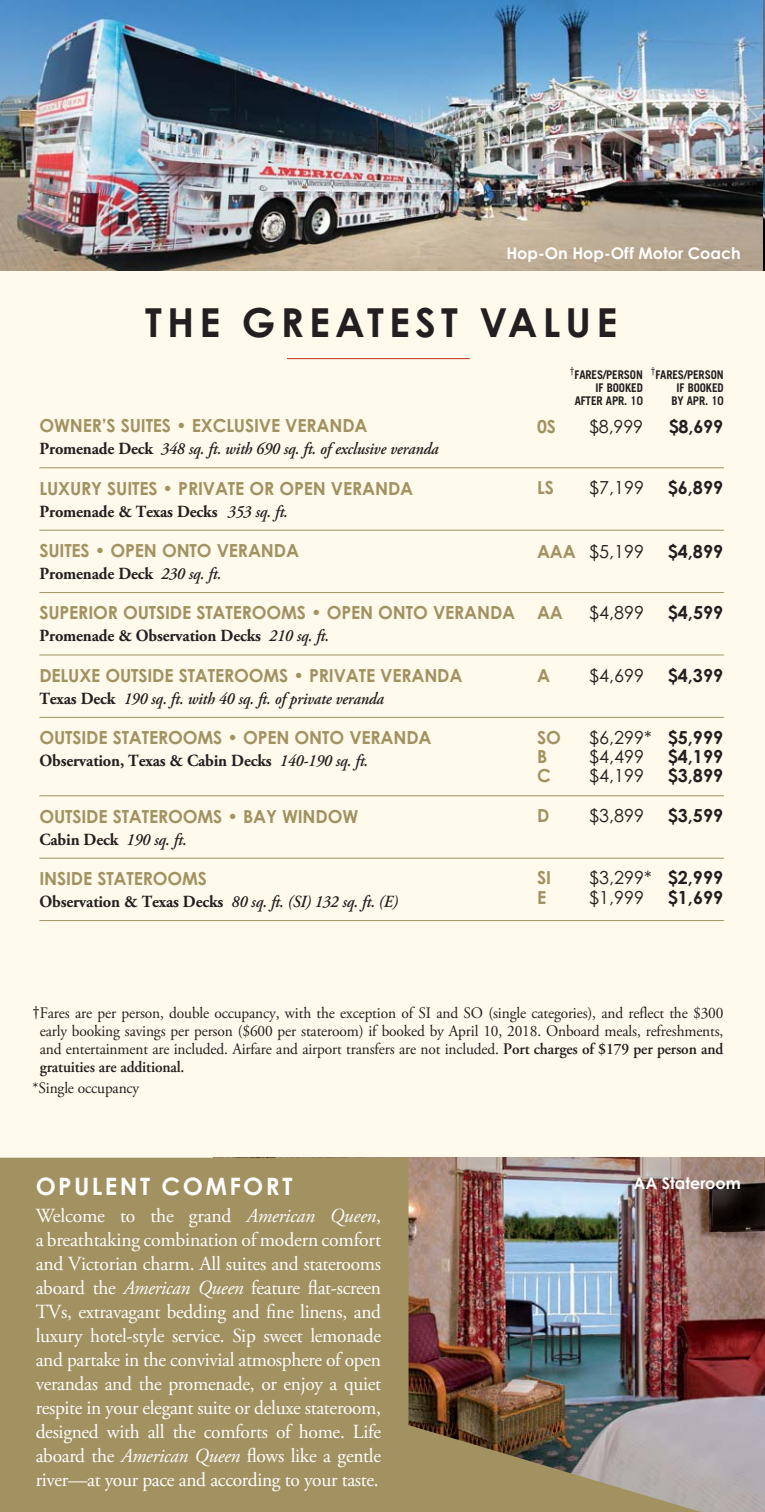
<style>
.page{position:relative;width:765px;height:1512px;background:#fff}
.page>*{position:absolute;margin:0;border:0;box-sizing:border-box;transform-origin:0 0}
.t1{font:700 40px "Century Gothic Std";letter-spacing:.13em;color:#231f20}
.t2{font:700 24px "Century Gothic Std";letter-spacing:.1em;color:#fff}
.t3{font:20px/24px "Adobe Garamond Pro";letter-spacing:-.015em;color:#fff;text-align:justify}
.t4{font:700 18px "Century Gothic Std";letter-spacing:-.01em;color:#a29161}
.t5{font:18px "Century Gothic Std";color:#231f20}
.t6{font:700 18px "Century Gothic Std";color:#231f20}
.t7{font:italic 600 17px "Adobe Garamond Pro";letter-spacing:-.01em;color:#231f20;scale:.92 1}
.t8{font:700 17px "Adobe Garamond Pro";letter-spacing:-.01em;color:#231f20;scale:.96 1}
.t9{font:16px/18px "Adobe Garamond Pro";letter-spacing:-.01em;color:#231f20;text-align:justify;scale:.96 1}
.t10{font:700 16px "Century Gothic Std";color:#fff}
.t11{font:700 12px/13px "Trade Gothic LT Std";letter-spacing:-.01em;color:#231f20;text-align:right;scale:.93 1}
.s1{font-weight:700;font-style:normal}
.s2{font-weight:600;font-style:italic}
.s3{font-weight:700;color:#a29161}
.s4{font-weight:700}
.s5{font-family:"Trade Gothic LT Std";font-weight:700}
.s6{font-weight:600}
.s7{font-style:italic}
</style>
<div class="page">
<div style="left:0;top:0;width:764px;height:1512px;background:#fffaec"></div>
<img style="left:700px;top:1158px;width:64px;height:354px">
<hr style="left:287px;top:358px;width:182px;height:1px;background:#bf311a">
<img style="left:0;top:0;width:764px;height:271px">
<img style="left:0;top:1158px;width:700px;height:354px">
<hr style="left:39px;top:467px;width:684px;height:1px;background:#a29161">
<hr style="left:39px;top:530px;width:684px;height:1px;background:#a29161">
<hr style="left:39px;top:592px;width:684px;height:1px;background:#a29161">
<hr style="left:39px;top:654px;width:684px;height:1px;background:#a29161">
<hr style="left:39px;top:717px;width:684px;height:1px;background:#a29161">
<hr style="left:39px;top:795px;width:684px;height:1px;background:#a29161">
<hr style="left:39px;top:858px;width:684px;height:1px;background:#a29161">
<hr style="left:39px;top:920px;width:684px;height:1px;background:#a29161">
<p class="t10" style="left:506px;top:248px;width:236px">Hop-On Hop-Off Motor Coach</p>
<h1 class="t1" style="left:145px;top:308px;width:473px">THE GREATEST VALUE</h1>
<p class="t4" style="left:39px;top:419px;width:329px">OWNER’S SUITES • EXCLUSIVE VERANDA</p>
<p class="t7" style="left:39px;top:438px;width:435px"><span class="s1">Promenade Deck</span> 348 sq. ft. with 690 sq. ft. of exclusive veranda</p>
<p class="t4" style="left:39px;top:482px;width:375px">LUXURY SUITES • PRIVATE OR OPEN VERANDA</p>
<p class="t8" style="left:39px;top:504px;width:260px">Promenade &amp; Texas Decks <span class="s2">353 sq. ft.</span></p>
<p class="t4" style="left:39px;top:544px;width:261px">SUITES • OPEN ONTO VERANDA</p>
<p class="t8" style="left:39px;top:567px;width:191px">Promenade Deck <span class="s2">230 sq. ft.</span></p>
<p class="t4" style="left:39px;top:606px;width:477px">SUPERIOR OUTSIDE STATEROOMS • OPEN ONTO VERANDA</p>
<p class="t8" style="left:39px;top:629px;width:303px">Promenade &amp; Observation Decks <span class="s2">210 sq. ft.</span></p>
<p class="t4" style="left:39px;top:669px;width:424px">DELUXE OUTSIDE STATEROOMS • PRIVATE VERANDA</p>
<p class="t7" style="left:39px;top:688px;width:375px"><span class="s1">Texas Deck</span> 190 sq. ft. with 40 sq. ft. of private veranda</p>
<p class="t4" style="left:39px;top:731px;width:393px">OUTSIDE STATEROOMS • OPEN ONTO VERANDA</p>
<p class="t8" style="left:39px;top:754px;width:344px">Observation, Texas &amp; Cabin Decks <span class="s2">140-190 sq. ft.</span></p>
<p class="t4" style="left:39px;top:810px;width:320px">OUTSIDE STATEROOMS • BAY WINDOW</p>
<p class="t8" style="left:39px;top:832px;width:155px">Cabin Deck <span class="s2">190 sq. ft.</span></p>
<p class="t4" style="left:39px;top:872px;width:169px">INSIDE STATEROOMS</p>
<p class="t7" style="left:39px;top:891px;width:391px"><span class="s1">Observation &amp; Texas Decks</span> 80 sq. ft. (SI) 132 sq. ft. (E)</p>
<p class="t11" style="left:569px;top:368px;width:80px"><sup>†</sup>FARES/PERSON<br>IF BOOKED<br>AFTER APR. 10</p>
<p class="t11" style="left:650px;top:368px;width:80px"><sup>†</sup>FARES/PERSON<br>IF BOOKED<br>BY APR. 10</p>
<p class="t4" style="left:537px;top:419px;width:20px">0S</p>
<p class="t5" style="left:589px;top:416px;width:55px">$8,999</p>
<p class="t6" style="left:668px;top:419px;width:56px">$8,699</p>
<p class="t4" style="left:537px;top:481px;width:18px">LS</p>
<p class="t5" style="left:589px;top:478px;width:56px">$7,199</p>
<p class="t6" style="left:667px;top:481px;width:57px">$6,899</p>
<p class="t5" style="left:537px;top:541px;width:108px"><span class="s3">AAA</span> $5,199</p>
<p class="t6" style="left:667px;top:544px;width:57px">$4,899</p>
<p class="t4" style="left:537px;top:605px;width:27px">AA</p>
<p class="t5" style="left:589px;top:602px;width:56px">$4,899</p>
<p class="t6" style="left:667px;top:605px;width:57px">$4,599</p>
<p class="t4" style="left:537px;top:669px;width:15px">A</p>
<p class="t5" style="left:589px;top:665px;width:56px">$4,699</p>
<p class="t6" style="left:667px;top:669px;width:57px">$4,399</p>
<p class="t4" style="left:537px;top:731px;width:25px">SO</p>
<p class="t5" style="left:589px;top:727px;width:135px">$6,299* <span class="s4">$5,999</span></p>
<p class="t4" style="left:537px;top:750px;width:12px">B</p>
<p class="t5" style="left:589px;top:746px;width:56px">$4,499</p>
<p class="t6" style="left:667px;top:750px;width:57px">$4,199</p>
<p class="t4" style="left:537px;top:769px;width:15px">C</p>
<p class="t5" style="left:589px;top:765px;width:56px">$4,199</p>
<p class="t6" style="left:667px;top:769px;width:57px">$3,899</p>
<p class="t4" style="left:537px;top:809px;width:14px">D</p>
<p class="t5" style="left:589px;top:805px;width:56px">$3,899</p>
<p class="t6" style="left:667px;top:809px;width:57px">$3,599</p>
<p class="t4" style="left:537px;top:871px;width:15px">SI</p>
<p class="t5" style="left:589px;top:867px;width:135px">$3,299* <span class="s4">$2,999</span></p>
<p class="t4" style="left:537px;top:891px;width:11px">E</p>
<p class="t5" style="left:589px;top:887px;width:56px">$1,999</p>
<p class="t6" style="left:667px;top:891px;width:57px">$1,699</p>
<p class="t9" style="left:40px;top:1005px;width:713px;text-indent:-7px"><span class="s5">†</span>Fares are per person, double occupancy, with the exception of SI and SO (single categories), and reflect the $300 early booking savings per person ($600 per stateroom) if booked by April 10, 2018. Onboard meals, refreshments, and entertainment are included. Airfare and airport transfers are not included. <span class="s6">Port charges of $179 per person and gratuities are additional.</span></p>
<p class="t9" style="left:33px;top:1080px;width:113px">*Single occupancy</p>
<p class="t2" style="left:36px;top:1178px;width:258px">OPULENT COMFORT</p>
<p class="t3" style="left:36px;top:1205px;width:347px">Welcome to the grand <span class="s7">American Queen</span>, a breathtaking combination of modern comfort and Victorian charm. All suites and staterooms aboard the <span class="s7">American Queen</span> feature flat-screen TVs, extravagant bedding and fine linens, and luxury hotel-style service. Sip sweet lemonade and partake in the convivial atmosphere of open verandas and the promenade, or enjoy a quiet respite in your elegant suite or deluxe stateroom, designed with all the comforts of home. Life aboard the <span class="s7">American Queen</span> flows like a gentle river—at your pace and according to your taste.</p>
<p class="t10" style="left:633px;top:1178px;width:109px">AA Stateroom</p>
</div>
